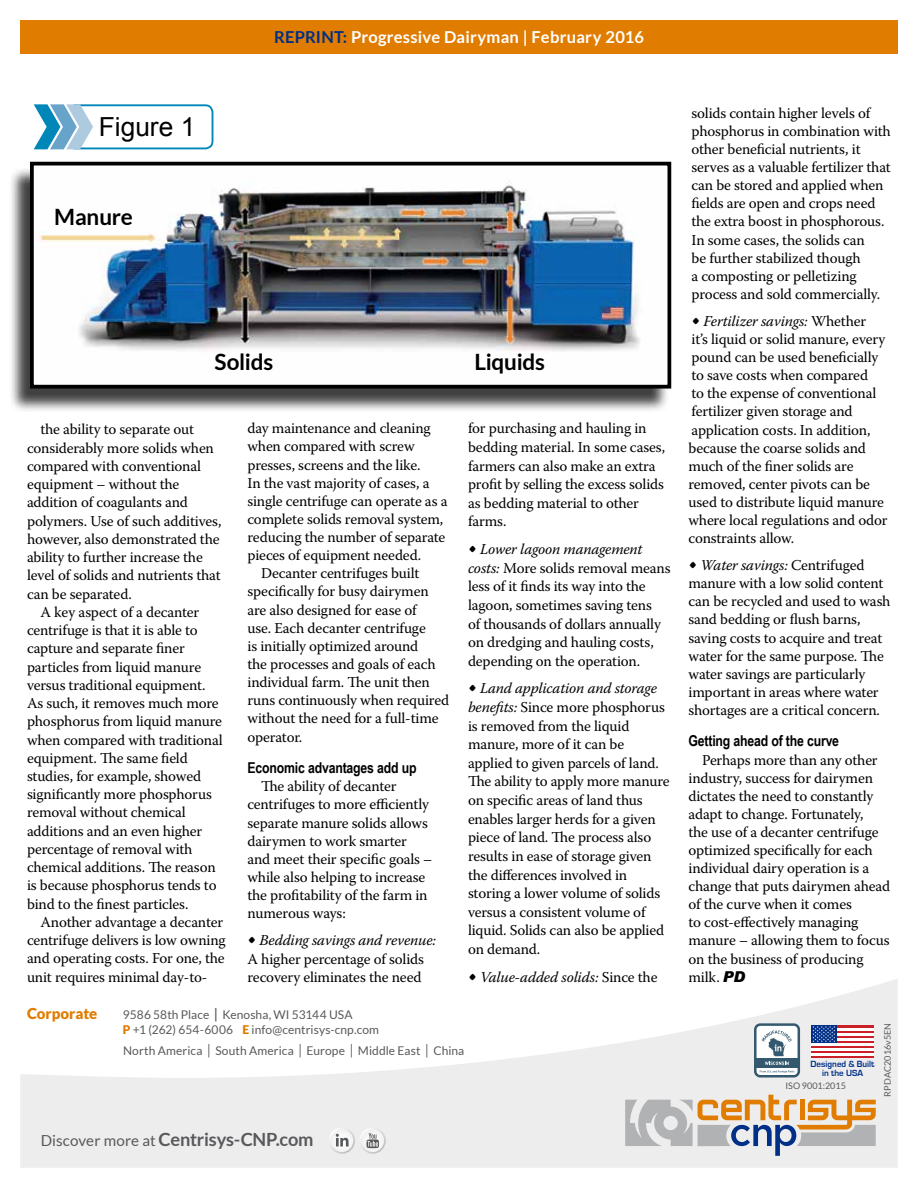
<style>
.page{position:relative;width:918px;height:1188px;background:#fff}
.page>*{position:absolute;margin:0;border:0;box-sizing:border-box;transform-origin:0 0}
.t1{font:26.25px "Arial";color:#000}
.t2{font:700 22.5px "Lato";letter-spacing:-.01em;color:#000}
.t3{font:700 18.15px "Lato";letter-spacing:-.01em;color:#58595b}
.t4{font:700 16.5px "Lato";letter-spacing:.015em;color:#fff}
.t5{font:15px/18.1px "Warnock Pro";letter-spacing:-.01em;color:#000}
.t6{font:700 15px "Arial Narrow";letter-spacing:-.01em;color:#000}
.t7{font:italic 15px "Warnock Pro";letter-spacing:-.01em;color:#000}
.t8{font:900 15px "Lato";letter-spacing:-.005em;color:#e07c00}
.t9{font:12px/15px "Lato";letter-spacing:.005em;color:#58595b}
.t10{font:700 9.3px/8.6px "Eurostile";color:#002f87;text-align:center}
.t11{font:9px "Lato";color:#58595b}
.s1{color:#002f87}
.s2{font-size:22.5px}
.s3{font-style:italic}
.s4{font-style:normal;font-size:22.5px}
.s5{font-style:normal}
.s6{font-weight:700;font-size:14.4px}
.s7{font-weight:900;color:#e07c00}
.s8{font-size:14.4px}
.s9{font-weight:400;font-size:15.15px}
.s10{font-family:"Arial";font-weight:900;font-style:italic}
</style>
<div class="page">
<svg style="left:20px;top:979px;width:878px;height:189px;fill:#ededee"></svg>
<svg style="left:330px;top:1128px;width:24px;height:25px"></svg>
<div style="left:329px;top:1128px;width:26px;height:26px;border:2px solid #fff;border-radius:50%"></div>
<svg style="left:336px;top:1134px;width:13px;height:12px"></svg>
<svg style="left:360px;top:1128px;width:25px;height:25px"></svg>
<div style="left:360px;top:1128px;width:26px;height:26px;border:2px solid #fff;border-radius:50%"></div>
<svg style="left:366px;top:1133px;width:13px;height:15px"></svg>
<svg style="left:625px;top:1095px;width:251px;height:61px;background:#cfc2b5"></svg>
<hr style="left:811px;top:1025px;width:63px;height:3px;background:#cb2027">
<hr style="left:811px;top:1030px;width:63px;height:3px;background:#cb2027">
<hr style="left:811px;top:1035px;width:63px;height:3px;background:#cb2027">
<hr style="left:811px;top:1040px;width:63px;height:3px;background:#cb2027">
<hr style="left:811px;top:1046px;width:63px;height:2px;background:#cb2027">
<hr style="left:811px;top:1051px;width:63px;height:2px;background:#cb2027">
<hr style="left:811px;top:1056px;width:63px;height:2px;background:#cb2027">
<hr style="left:811px;top:1028px;width:63px;height:2px;background:#fff">
<hr style="left:811px;top:1033px;width:63px;height:2px;background:#fff">
<hr style="left:811px;top:1038px;width:63px;height:2px;background:#fff">
<hr style="left:811px;top:1043px;width:63px;height:3px;background:#fff">
<hr style="left:811px;top:1048px;width:63px;height:3px;background:#fff">
<hr style="left:811px;top:1053px;width:63px;height:3px;background:#fff">
<div style="left:811px;top:1025px;width:25px;height:18px;background:#002f87"></div>
<svg style="left:812px;top:1026px;width:23px;height:16px"></svg>
<div style="left:755px;top:1025px;width:44px;height:51px;background:#fff;border-radius:5px"></div>
<div style="left:754px;top:1023px;width:46px;height:55px;border:3px solid #34596f;border-radius:5px"></div>
<svg style="left:761px;top:1030px;width:31px;height:26px"></svg>
<div style="left:755px;top:1058px;width:44px;height:10px;background:#34596f"></div>
<svg style="left:760px;top:1062px;width:34px;height:11px"></svg>
<div style="left:9px;top:166px;width:661px;height:247px;background:#000;opacity:.75"></div>
<img style="left:35px;top:167px;width:631px;height:217px">
<div style="left:30px;top:162px;width:641px;height:227px;border:4px solid #000"></div>
<svg style="left:34px;top:104px;width:180px;height:46px"></svg>
<div style="left:20px;top:20px;width:878px;height:34px;background:#e07c00"></div>
<p class="t4" style="left:274px;top:28px;width:371px"><span class="s1">REPRINT:</span> Progressive Dairyman | February 2016</p>
<h1 class="t1" style="left:99px;top:110px;width:98px">Figure 1</h1>
<h2 class="t2" style="left:54px;top:204px;width:80px">Manure</h2>
<h2 class="t2" style="left:215px;top:349px;width:60px">Solids</h2>
<h2 class="t2" style="left:474px;top:349px;width:72px">Liquids</h2>
<p class="t5" style="left:27px;top:420px;width:196px;text-indent:14px">the ability to separate out considerably more solids when compared with conventional equipment – without the addition of coagulants and polymers. Use of such additives, however, also demonstrated the ability to further increase the level of solids and nutrients that can be separated.</p>
<p class="t5" style="left:27px;top:603px;width:197px;text-indent:14px">A key aspect of a decanter centrifuge is that it is able to capture and separate finer particles from liquid manure versus traditional equipment.<br>As such, it removes much more phosphorus from liquid manure when compared with traditional equipment. The same field studies, for example, showed significantly more phosphorus removal without chemical additions and an even higher percentage of removal with chemical additions. The reason is because phosphorus tends to bind to the finest particles.</p>
<p class="t5" style="left:27px;top:913px;width:200px;text-indent:14px">Another advantage a decanter centrifuge delivers is low owning and operating costs. For one, the unit requires minimal day-to-</p>
<p class="t5" style="left:248px;top:419px;width:185px">day maintenance and cleaning</p>
<p class="t5" style="left:248px;top:437px;width:169px">when compared with screw</p>
<p class="t5" style="left:248px;top:455px;width:175px">presses, screens and the like.</p>
<p class="t5" style="left:248px;top:473px;width:184px">In the vast majority of cases, a</p>
<p class="t5" style="left:248px;top:492px;width:202px">single centrifuge can operate as a</p>
<p class="t5" style="left:248px;top:510px;width:197px">complete solids removal system,</p>
<p class="t5" style="left:248px;top:528px;width:199px">reducing the number of separate</p>
<p class="t5" style="left:248px;top:546px;width:175px">pieces of equipment needed.</p>
<p class="t5" style="left:261px;top:564px;width:160px">Decanter centrifuges built</p>
<p class="t5" style="left:248px;top:582px;width:183px">specifically for busy dairymen</p>
<p class="t5" style="left:248px;top:600px;width:171px">are also designed for ease of</p>
<p class="t5" style="left:248px;top:618px;width:180px">use. Each decanter centrifuge</p>
<p class="t5" style="left:248px;top:637px;width:172px">is initially optimized around</p>
<p class="t5" style="left:248px;top:655px;width:190px">the processes and goals of each</p>
<p class="t5" style="left:248px;top:673px;width:184px">individual farm. The unit then</p>
<p class="t5" style="left:248px;top:691px;width:203px">runs continuously when required</p>
<p class="t5" style="left:248px;top:709px;width:193px">without the need for a full-time</p>
<p class="t5" style="left:248px;top:727px;width:56px">operator.</p>
<p class="t6" style="left:248px;top:757px;width:171px">Economic advantages add up</p>
<p class="t5" style="left:248px;top:777px;width:186px;text-indent:14px">The ability of decanter centrifuges to more efficiently separate manure solids allows dairymen to work smarter and meet their specific goals – while also helping to increase the profitability of the farm in numerous ways:</p>
<p class="t5" style="left:248px;top:931px;width:190px"><span class="s2">•</span> <span class="s3">Bedding savings and revenue:<br></span>A higher percentage of solids recovery eliminates the need</p>
<p class="t5" style="left:468px;top:419px;width:199px;line-height:18.6px">for purchasing and hauling in bedding material. In some cases, farmers can also make an extra profit by selling the excess solids as bedding material to other farms.</p>
<p class="t5" style="left:468px;top:540px;width:204px;line-height:18.6px"><span class="s2">•</span> <span class="s3">Lower lagoon management costs:</span> More solids removal means less of it finds its way into the lagoon, sometimes saving tens<br>of thousands of dollars annually on dredging and hauling costs, depending on the operation.</p>
<p class="t5" style="left:468px;top:679px;width:203px;line-height:18.6px"><span class="s2">•</span> <span class="s3">Land application and storage benefits:</span> Since more phosphorus is removed from the liquid manure, more of it can be applied to given parcels of land.<br>The ability to apply more manure on specific areas of land thus enables larger herds for a given piece of land. The process also results in ease of storage given the differences involved in storing a lower volume of solids versus a consistent volume of liquid. Solids can also be applied on demand.</p>
<p class="t7" style="left:468px;top:968px;width:191px"><span class="s4">•</span> Value-added solids: <span class="s5">Since the</span></p>
<p class="t8" style="left:27px;top:1004px;width:72px">Corporate</p>
<p class="t9" style="left:123px;top:1007px;width:258px">9586 58th Place <span class="s6">|</span> Kenosha, WI 53144 USA<br><span class="s7">P</span> +1 (262) 654-6006 <span class="s7">E</span> info@centrisys-cnp.com</p>
<p class="t9" style="left:123px;top:1043px;width:343px">North America <span class="s8">|</span> South America <span class="s8">|</span> Europe <span class="s8">|</span> Middle East <span class="s8">|</span> China</p>
<p class="t3" style="left:41px;top:1129px;width:274px"><span class="s9">Discover more at</span> Centrisys-CNP.com</p>
<p class="t5" style="left:692px;top:104px;width:201px">solids contain higher levels of phosphorus in combination with other beneficial nutrients, it serves as a valuable fertilizer that can be stored and applied when fields are open and crops need the extra boost in phosphorous.<br>In some cases, the solids can<br>be further stabilized though<br>a composting or pelletizing process and sold commercially.</p>
<p class="t5" style="left:689px;top:312px;width:201px"><span class="s2">•</span> <span class="s3">Fertilizer savings:</span> Whether<br>it’s liquid or solid manure, every pound can be used beneficially to save costs when compared<br>to the expense of conventional fertilizer given storage and application costs. In addition, because the coarse solids and much of the finer solids are removed, center pivots can be used to distribute liquid manure where local regulations and odor constraints allow.</p>
<p class="t5" style="left:688px;top:556px;width:204px"><span class="s2">•</span> <span class="s3">Water savings:</span> Centrifuged manure with a low solid content can be recycled and used to wash sand bedding or flush barns, saving costs to acquire and treat water for the same purpose. The water savings are particularly important in areas where water shortages are a critical concern.</p>
<p class="t6" style="left:689px;top:730px;width:152px">Getting ahead of the curve</p>
<p class="t5" style="left:689px;top:750px;width:203px;text-indent:14px">Perhaps more than any other industry, success for dairymen dictates the need to constantly adapt to change. Fortunately,<br>the use of a decanter centrifuge optimized specifically for each individual dairy operation is a change that puts dairymen ahead of the curve when it comes<br>to cost-effectively managing manure – allowing them to focus on the business of producing milk. <span class="s10">PD</span></p>
<p class="t10" style="left:811px;top:1060px;width:65px">Designed &amp; Built in the USA</p>
<p class="t11" style="left:785px;top:1081px;width:62px">ISO 9001:2015</p>
<p class="t11" style="left:883px;top:1097px;width:76px;rotate:-90deg">RPDAC2016v5EN</p>
</div>
